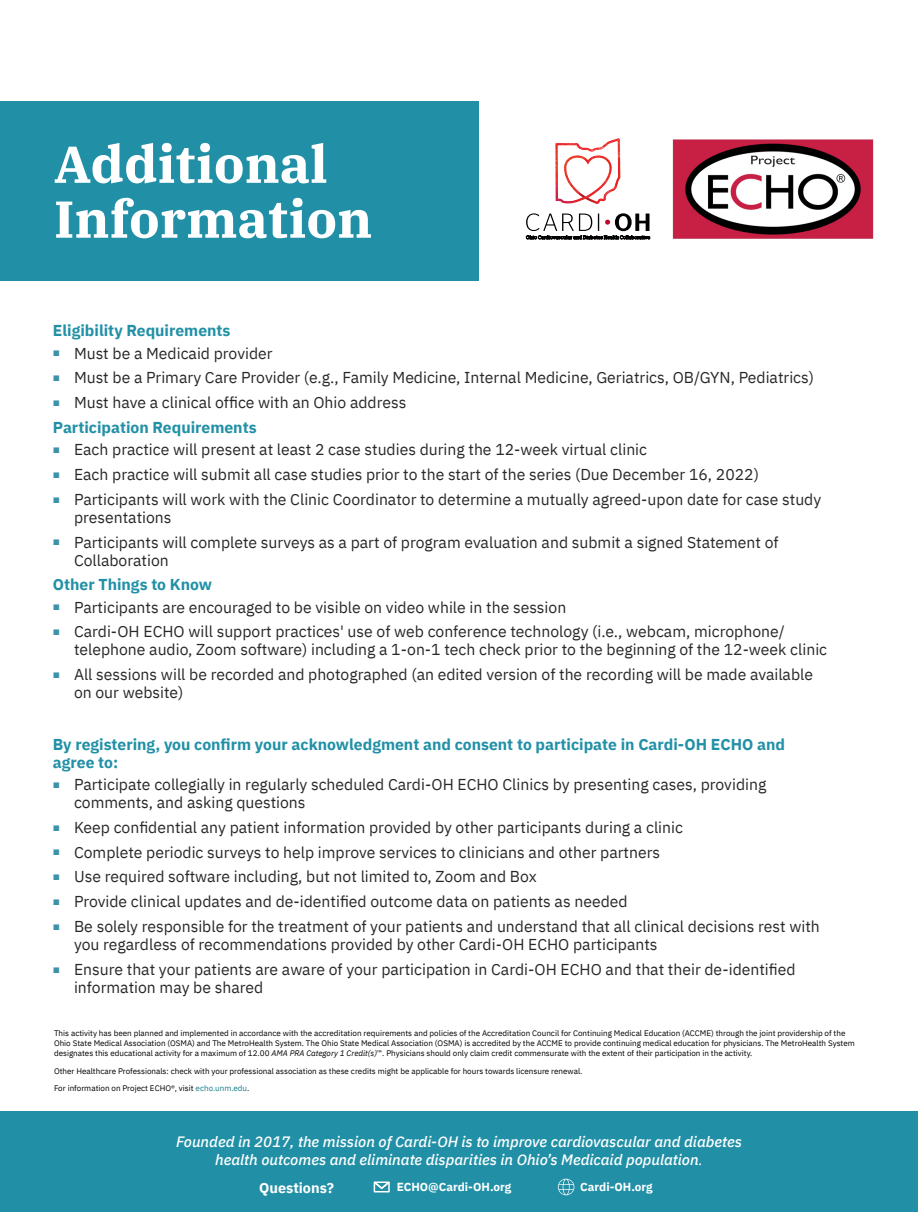
<style>
.page{position:relative;width:918px;height:1212px;background:#fff}
.page>*{position:absolute;margin:0;border:0;box-sizing:border-box;transform-origin:0 0}
.t1{font:700 51.75px/54.9px "IBM Plex Serif";color:#fff}
.t2{font:15.75px/18px "IBM Plex Sans";color:#292829}
.t3{font:700 15.75px/18px "IBM Plex Sans";color:#2190a6}
.t4{font:italic 500 15px/18px "IBM Plex Sans";color:#fff;text-align:center}
.t5{font:700 14.4px "IBM Plex Sans";color:#fff}
.t6{font:700 11.7px "IBM Plex Sans";color:#fff}
.t7{font:8.1px/9.8px "IBM Plex Sans";color:#000}
.s1{font-family:"Arial";font-size:12px;color:#3b93a9}
.s2{font-weight:700;color:#2190a6}
.s3{font-style:italic}
.s4{color:#187c88}
.s5{font-weight:400}
</style>
<div class="page">
<div style="left:0;top:102px;width:478px;height:179px;background:#2190a6"></div>
<div style="left:0;top:1111px;width:918px;height:101px;background:#2190a6"></div>
<svg style="left:373px;top:1181px;width:17px;height:12px"></svg>
<svg style="left:558px;top:1178px;width:16px;height:17px"></svg>
<img style="left:555px;top:139px;width:66px;height:65px">
<svg style="left:526px;top:213px;width:124px;height:26px"></svg>
<img style="left:672px;top:139px;width:202px;height:100px">
<h1 class="t1" style="left:54px;top:133px;width:320px">Additional<br>Information</h1>
<p class="t3" style="left:53px;top:320px;width:179px">Eligibility Requirements</p>
<p class="t2" style="left:53px;top:343px;width:221px"><span class="s1">■</span> Must be a Medicaid provider</p>
<p class="t2" style="left:53px;top:367px;width:763px"><span class="s1">■</span> Must be a Primary Care Provider (e.g., Family Medicine, Internal Medicine, Geriatrics, OB/GYN, Pediatrics)</p>
<p class="t2" style="left:53px;top:389px;width:355px;line-height:24.8px"><span class="s1">■</span> Must have a clinical office with an Ohio address<br><span class="s2">Participation Requirements</span></p>
<p class="t2" style="left:53px;top:439px;width:596px"><span class="s1">■</span> Each practice will present at least 2 case studies during the 12-week virtual clinic</p>
<p class="t2" style="left:53px;top:464px;width:708px"><span class="s1">■</span> Each practice will submit all case studies prior to the start of the series (Due December 16, 2022)</p>
<p class="t2" style="left:74px;top:489px;width:749px;text-indent:-21px"><span class="s1">■</span> Participants will work with the Clinic Coordinator to determine a mutually agreed-upon date for case study presentations</p>
<p class="t2" style="left:74px;top:532px;width:706px;text-indent:-21px"><span class="s1">■</span> Participants will complete surveys as a part of program evaluation and submit a signed Statement of<br>Collaboration</p>
<p class="t3" style="left:53px;top:574px;width:161px">Other Things to Know</p>
<p class="t2" style="left:53px;top:597px;width:515px"><span class="s1">■</span> Participants are encouraged to be visible on video while in the session</p>
<p class="t2" style="left:74px;top:621px;width:755px;text-indent:-21px"><span class="s1">■</span> Cardi-OH ECHO will support practices' use of web conference technology (i.e., webcam, microphone/ telephone audio, Zoom software) including a 1-on-1 tech check prior to the beginning of the 12-week clinic</p>
<p class="t2" style="left:74px;top:664px;width:741px;text-indent:-21px"><span class="s1">■</span> All sessions will be recorded and photographed (an edited version of the recording will be made available on our website)</p>
<p class="t3" style="left:53px;top:734px;width:734px">By registering, you confirm your acknowledgment and consent to participate in Cardi-OH ECHO and agree to:</p>
<p class="t2" style="left:74px;top:774px;width:694px;text-indent:-21px"><span class="s1">■</span> Participate collegially in regularly scheduled Cardi-OH ECHO Clinics by presenting cases, providing comments, and asking questions</p>
<p class="t2" style="left:53px;top:817px;width:632px"><span class="s1">■</span> Keep confidential any patient information provided by other participants during a clinic</p>
<p class="t2" style="left:53px;top:842px;width:609px"><span class="s1">■</span> Complete periodic surveys to help improve services to clinicians and other partners</p>
<p class="t2" style="left:53px;top:866px;width:485px"><span class="s1">■</span> Use required software including, but not limited to, Zoom and Box</p>
<p class="t2" style="left:53px;top:891px;width:576px"><span class="s1">■</span> Provide clinical updates and de-identified outcome data on patients as needed</p>
<p class="t2" style="left:74px;top:916px;width:747px;text-indent:-21px"><span class="s1">■</span> Be solely responsible for the treatment of your patients and understand that all clinical decisions rest with you regardless of recommendations provided by other Cardi-OH ECHO participants</p>
<p class="t2" style="left:74px;top:959px;width:723px;text-indent:-21px"><span class="s1">■</span> Ensure that your patients are aware of your participation in Cardi-OH ECHO and that their de-identified information may be shared</p>
<p class="t7" style="left:54px;top:1028px;width:802px">This activity has been planned and implemented in accordance with the accreditation requirements and policies of the Accreditation Council for Continuing Medical Education (ACCME) through the joint providership of the<br>Ohio State Medical Association (OSMA) and The MetroHealth System. The Ohio State Medical Association (OSMA) is accredited by the ACCME to provide continuing medical education for physicians. The MetroHealth System designates this educational activity for a maximum of 12.00 <span class="s3">AMA PRA Category 1 Credit(s)</span>™. Physicians should only claim credit commensurate with the extent of their participation in the activity.</p>
<p class="t7" style="left:54px;top:1061px;width:530px;line-height:17.7px">Other Healthcare Professionals: check with your professional association as these credits might be applicable for hours towards licensure renewal.<br>For information on Project ECHO®, visit <span class="s4">echo.unm.edu</span>.</p>
<p class="t4" style="left:176px;top:1131px;width:567px">Founded in 2017, the mission of Cardi-OH is to improve cardiovascular and diabetes health outcomes and eliminate disparities in Ohio’s Medicaid population<span class="s5">.</span></p>
<p class="t5" style="left:259px;top:1176px;width:76px">Questions?</p>
<p class="t6" style="left:397px;top:1178px;width:116px">ECHO@Cardi-OH.org</p>
<p class="t6" style="left:580px;top:1178px;width:74px">Cardi-OH.org</p>
</div>
